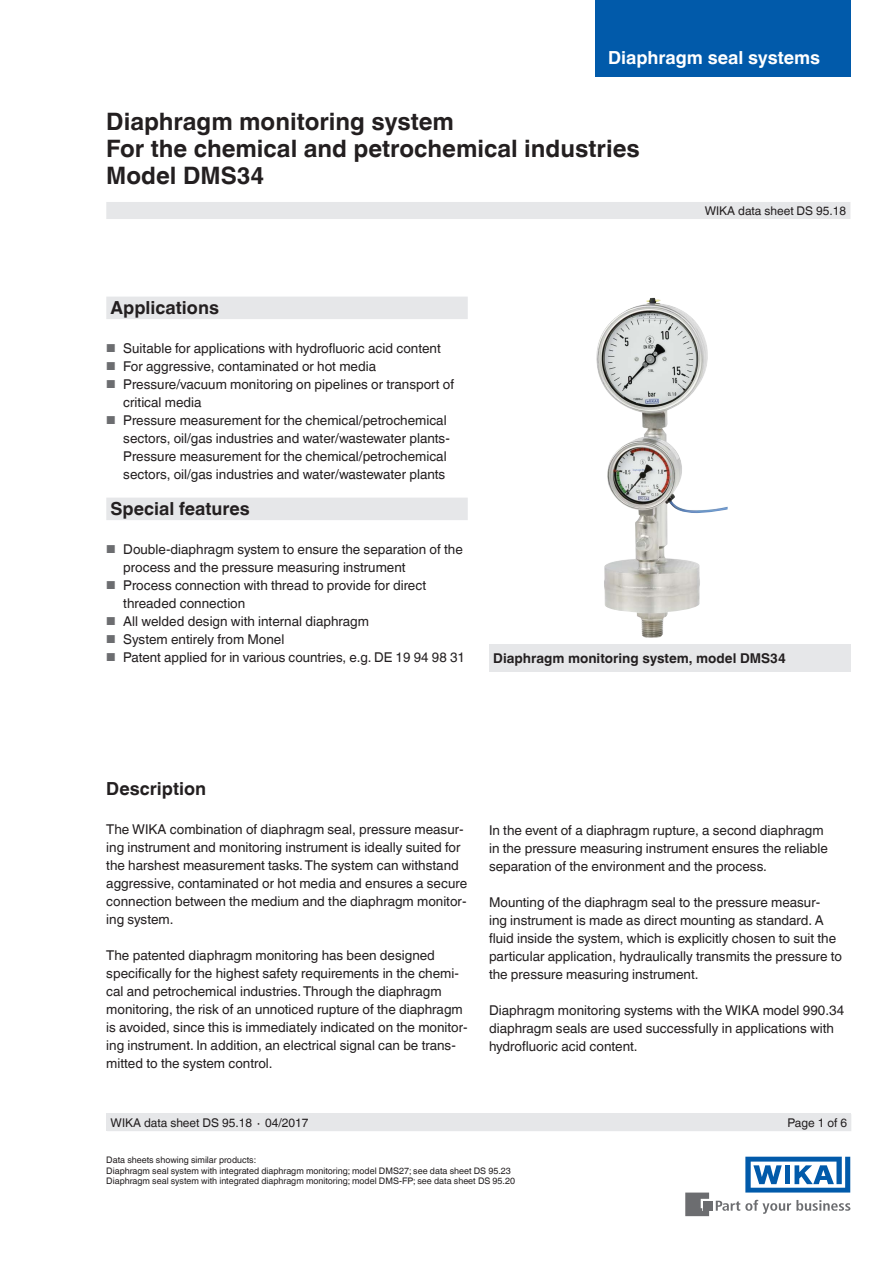
<style>
.page{position:relative;width:893px;height:1263px;background:#fff}
.page>*{position:absolute;margin:0;border:0;box-sizing:border-box;transform-origin:0 0}
.t1{font:700 24px/27px "Helvetica World";color:#231f20}
.t2{font:700 18px "Helvetica World";color:#231f20}
.t3{font:700 18px "Helvetica World";color:#fff}
.t4{font:13.5px/18px "Helvetica World";color:#231f20}
.t5{font:700 13.5px "Helvetica World";color:#231f20}
.t6{font:12px "Helvetica World";color:#231f20}
.t7{font:9px/10.5px "Helvetica World";color:#231f20}
.s1{font-size:11.55px;color:#6c6d70}
</style>
<div class="page">
<svg style="left:716px;top:1200px;width:134px;height:14px"></svg>
<div style="left:703px;top:1201px;width:9px;height:9px;background:#6c6d70"></div>
<svg style="left:685px;top:1192px;width:24px;height:24px"></svg>
<svg style="left:745px;top:1157px;width:105px;height:35px"></svg>
<div style="left:595px;top:0;width:255px;height:77px;background:#015aaa"></div>
<div style="left:106px;top:202px;width:744px;height:17px;background:#e6e7e9"></div>
<div style="left:106px;top:1113px;width:744px;height:18px;background:#e6e7e9"></div>
<div style="left:106px;top:297px;width:362px;height:22px;background:#e6e7e9"></div>
<div style="left:106px;top:498px;width:362px;height:22px;background:#e6e7e9"></div>
<div style="left:489px;top:644px;width:361px;height:28px;background:#e6e7e9"></div>
<img style="left:596px;top:298px;width:132px;height:340px">
<h2 class="t3" style="left:608px;top:47px;width:214px">Diaphragm seal systems</h2>
<h1 class="t1" style="left:106px;top:108px;width:535px">Diaphragm monitoring system<br>For the chemical and petrochemical industries<br>Model DMS34</h1>
<p class="t6" style="left:705px;top:204px;width:143px">WIKA data sheet DS 95.18</p>
<h2 class="t2" style="left:111px;top:297px;width:110px">Applications</h2>
<p class="t4" style="left:106px;top:339px;width:336px"><span class="s1">■</span> Suitable for applications with hydrofluoric acid content</p>
<p class="t4" style="left:106px;top:357px;width:271px"><span class="s1">■</span> For aggressive, contaminated or hot media</p>
<p class="t4" style="left:123px;top:375px;width:332px;text-indent:-17px"><span class="s1">■</span> Pressure/vacuum monitoring on pipelines or transport of critical media</p>
<p class="t4" style="left:123px;top:411px;width:328px;text-indent:-17px"><span class="s1">■</span> Pressure measurement for the chemical/petrochemical sectors, oil/gas industries and water/wastewater plants-Pressure measurement for the chemical/petrochemical sectors, oil/gas industries and water/wastewater plants</p>
<h2 class="t2" style="left:111px;top:498px;width:141px">Special features</h2>
<p class="t4" style="left:123px;top:540px;width:341px;text-indent:-17px"><span class="s1">■</span> Double-diaphragm system to ensure the separation of the process and the pressure measuring instrument</p>
<p class="t4" style="left:123px;top:576px;width:304px;text-indent:-17px"><span class="s1">■</span> Process connection with thread to provide for direct threaded connection</p>
<p class="t4" style="left:106px;top:612px;width:264px"><span class="s1">■</span> All welded design with internal diaphragm</p>
<p class="t4" style="left:106px;top:630px;width:180px"><span class="s1">■</span> System entirely from Monel</p>
<p class="t4" style="left:106px;top:648px;width:360px"><span class="s1">■</span> Patent applied for in various countries, e.g. DE 19 94 98 31</p>
<p class="t5" style="left:493px;top:650px;width:294px">Diaphragm monitoring system, model DMS34</p>
<h2 class="t2" style="left:106px;top:779px;width:101px">Description</h2>
<p class="t4" style="left:106px;top:821px;width:362px">The WIKA combination of diaphragm seal, pressure measur&shy;ing instrument and monitoring instrument is ideally suited for the harshest measurement tasks. The system can withstand aggressive, contaminated or hot media and ensures a secure connection between the medium and the diaphragm monitor&shy;ing system.</p>
<p class="t4" style="left:106px;top:947px;width:363px">The patented diaphragm monitoring has been designed specifically for the highest safety requirements in the chemi&shy;cal and petrochemical industries. Through the diaphragm monitoring, the risk of an unnoticed rupture of the diaphragm is avoided, since this is immediately indicated on the monitor&shy;ing instrument. In addition, an electrical signal can be trans&shy;mitted to the system control.</p>
<p class="t4" style="left:489px;top:821px;width:340px">In the event of a diaphragm rupture, a second diaphragm in the pressure measuring instrument ensures the reliable separation of the environment and the process.</p>
<p class="t4" style="left:489px;top:893px;width:355px">Mounting of the diaphragm seal to the pressure measur-<br>ing instrument is made as direct mounting as standard. A fluid inside the system, which is explicitly chosen to suit the particular application, hydraulically transmits the pressure to the pressure measuring instrument.</p>
<p class="t4" style="left:489px;top:1001px;width:357px">Diaphragm monitoring systems with the WIKA model 990.34 diaphragm seals are used successfully in applications with hydrofluoric acid content.</p>
<p class="t6" style="left:111px;top:1116px;width:199px">WIKA data sheet DS 95.18 ∙ 04/2017</p>
<p class="t6" style="left:788px;top:1116px;width:61px">Page 1 of 6</p>
<p class="t7" style="left:106px;top:1155px;width:410px">Data sheets showing similar products:<br>Diaphragm seal system with integrated diaphragm monitoring; model DMS27; see data sheet DS 95.23<br>Diaphragm seal system with integrated diaphragm monitoring; model DMS-FP; see data sheet DS 95.20</p>
</div>
